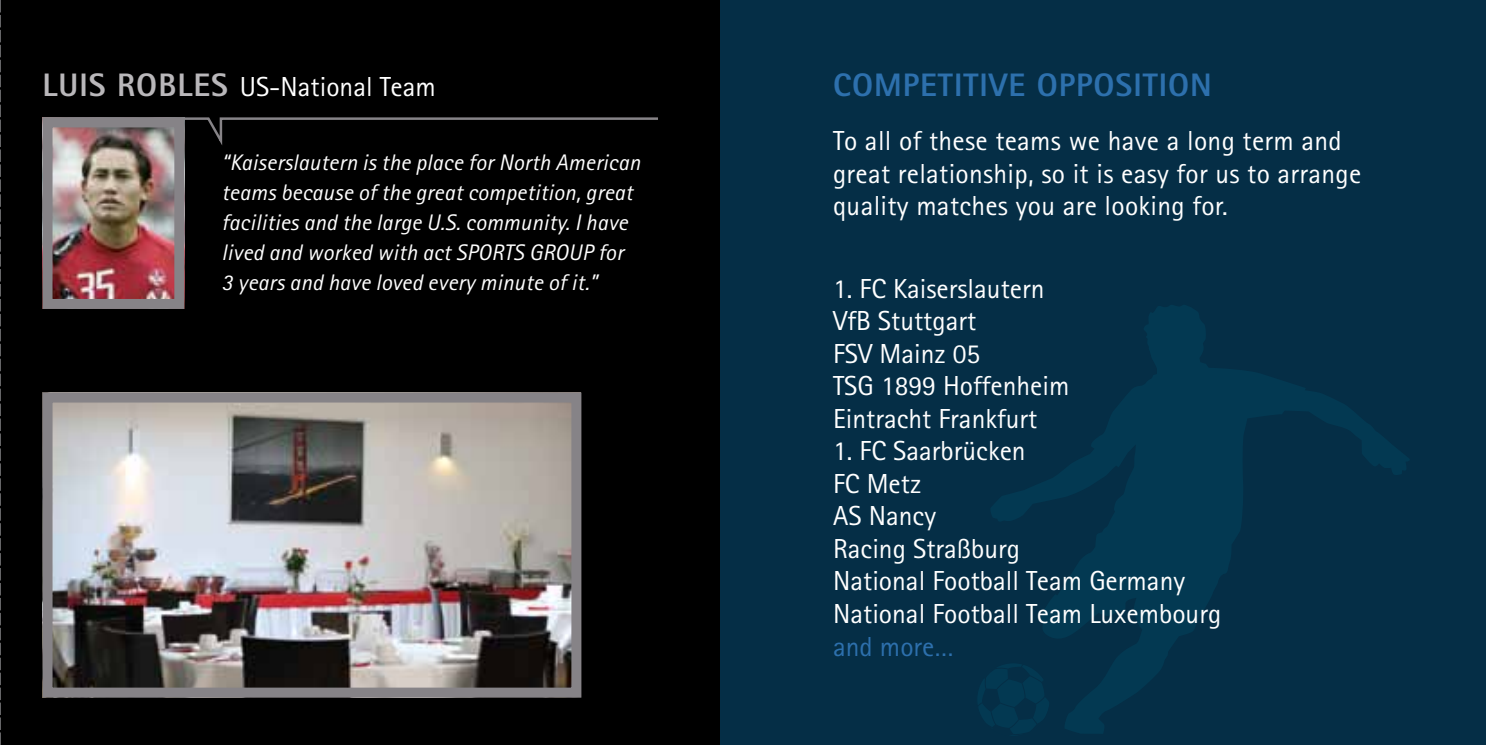
<style>
.page{position:relative;width:1489px;height:745px;background:#fff}
.page>*{position:absolute;margin:0;border:0;box-sizing:border-box;transform-origin:0 0}
.t1{font:800 32.5px "Rotis Sans Serif";letter-spacing:.03em;color:#2d70ad}
.t2{font:27.5px/32.5px "Rotis Sans Serif";color:#fff}
.t3{font:27.5px "Rotis Sans Serif";color:#2d70ad}
.t4{font:italic 22.5px/30px "Rotis Sans Serif";letter-spacing:.01em;color:#fff}
.s1{font-weight:800;font-size:32.5px;color:#b9b7ba}
</style>
<div class="page">
<div style="left:719px;top:0;width:766px;height:744px;background:#052e46"></div>
<svg style="left:991px;top:305px;width:418px;height:428px"></svg>
<svg style="left:978px;top:662px;width:72px;height:72px"></svg>
<div style="left:0;top:0;width:719px;height:744px;background:#000"></div>
<svg style="left:0;top:0;width:1px;height:744px"></svg>
<img style="left:54px;top:403px;width:516px;height:283px">
<div style="left:43px;top:392px;width:538px;height:305px;border:10px solid #868387"></div>
<img style="left:54px;top:150px;width:119px;height:148px">
<div style="left:43px;top:117px;width:141px;height:192px;border:10px solid #868387"></div>
<svg style="left:42px;top:117px;width:616px;height:33px"></svg>
<p class="t2" style="left:43px;top:71px;width:395px"><span class="s1">LU IS ROBLES</span> US-National Team</p>
<p class="t1" style="left:833px;top:65px;width:380px">COMPETITIVE OPPOSITION</p>
<p class="t2" style="left:833px;top:124px;width:529px">To all of these teams we have a long term and great relationship, so it is easy for us to arrange quality matches you are looking for.</p>
<p class="t4" style="left:221px;top:148px;width:420px">“Kaiserslautern is the place for North American teams because of the great competition, great facilities and the large U.S. community. I have lived and worked with act SPORTS GROUP for<br>3 years and have loved every minute of it.”</p>
<p class="t2" style="left:833px;top:271px;width:238px">1. FC Kaiserslautern<br>VfB Stuttgart<br>FSV Mainz 05<br>TSG 1899 Hoffenheim<br>Eintracht Frankfurt</p>
<p class="t2" style="left:833px;top:434px;width:389px">1. FC Saarbrücken<br>FC Metz<br>AS Nancy<br>Racing Straßburg<br>National Football Team Germany<br>National Football Team Luxembourg</p>
<p class="t3" style="left:833px;top:629px;width:122px">and more…</p>
</div>
